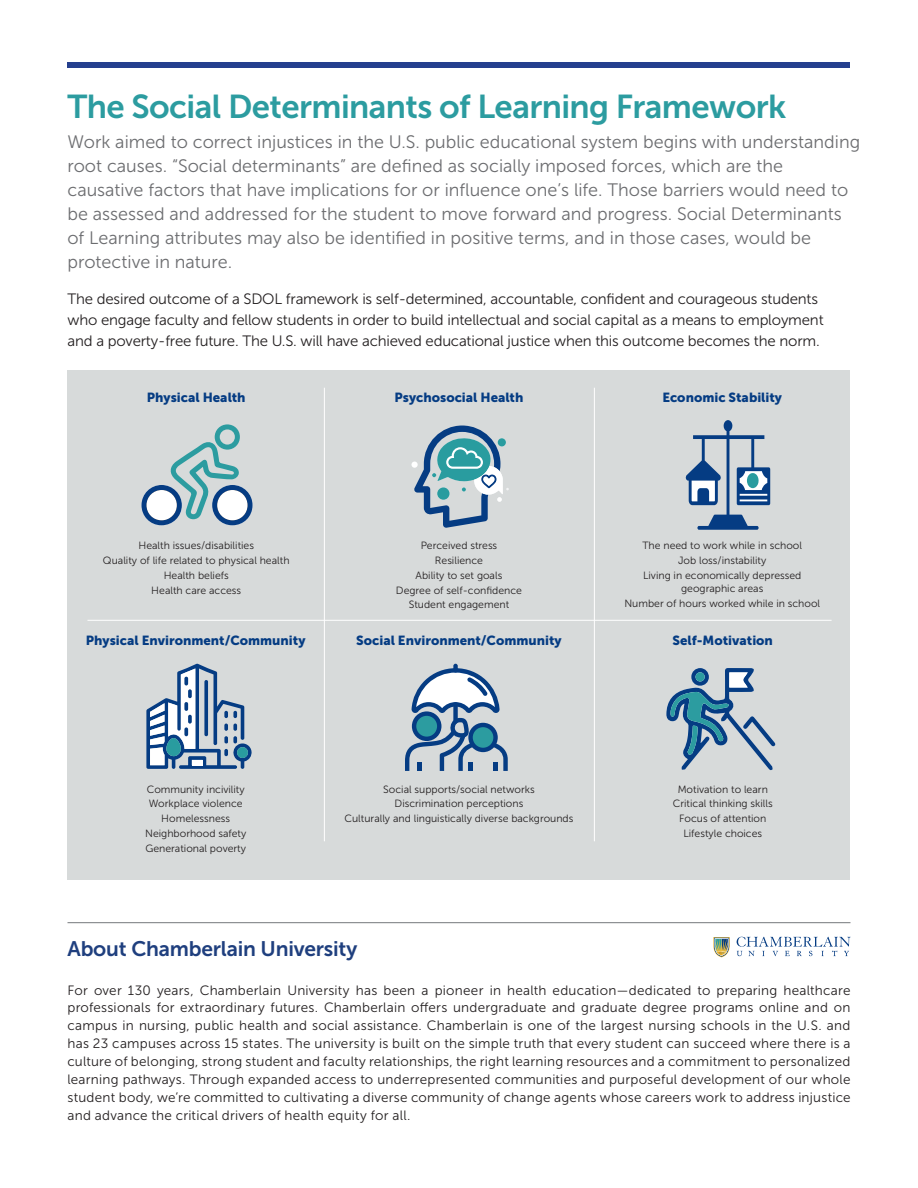
<style>
.page{position:relative;width:918px;height:1188px;background:#fff}
.page>*{position:absolute;margin:0;border:0;box-sizing:border-box;transform-origin:0 0}
.t1{font:33px "Museo Sans 700";letter-spacing:-.02em;color:#2c9ca0}
.t2{font:21px "Museo Sans 700";letter-spacing:-.01em;color:#1f3f7e}
.t3{font:18px/24px "Museo Sans 300";color:#6c6d70}
.t4{font:15px/21px "Museo Sans 300";letter-spacing:-.01em;color:#231f20}
.t5{font:13.5px/18px "Museo Sans 300";letter-spacing:.015em;color:#231f20;text-align:justify}
.t6{font:13.2px "Museo Sans 900";color:#053c83}
.t7{font:10.5px/14.9px "Museo Sans 300";color:#231f20;text-align:center}
</style>
<div class="page">
<div style="left:68px;top:370px;width:782px;height:510px;background:#d7dada"></div>
<svg style="left:141px;top:485px;width:41px;height:40px"></svg>
<svg style="left:212px;top:485px;width:41px;height:40px"></svg>
<svg style="left:169px;top:424px;width:71px;height:95px"></svg>
<div style="left:146px;top:490px;width:31px;height:30px;background:#fff;border-radius:50%"></div>
<div style="left:217px;top:490px;width:31px;height:30px;background:#fff;border-radius:50%"></div>
<svg style="left:666px;top:668px;width:110px;height:102px"></svg>
<div style="left:696px;top:672px;width:9px;height:10px;background:#2c9ca0;border-radius:50%"></div>
<svg style="left:686px;top:420px;width:84px;height:110px"></svg>
<div style="left:411px;top:462px;width:7px;height:6px;background:#fff;border-radius:50%"></div>
<svg style="left:414px;top:426px;width:95px;height:102px"></svg>
<hr style="left:87px;top:620px;width:745px;height:1px;background:#fff">
<hr style="left:324px;top:388px;width:1px;height:453px;background:#fff">
<hr style="left:594px;top:388px;width:1px;height:453px;background:#fff">
<svg style="left:405px;top:668px;width:103px;height:103px"></svg>
<div style="left:453px;top:702px;width:5px;height:22px;background:#053c83;border-radius:2px"></div>
<div style="left:453px;top:664px;width:5px;height:9px;background:#053c83;border-radius:2px"></div>
<svg style="left:146px;top:664px;width:106px;height:105px"></svg>
<hr style="left:68px;top:922px;width:782px;height:1px;background:#75787c">
<svg style="left:737px;top:937px;width:114px;height:19px"></svg>
<svg style="left:713px;top:937px;width:17px;height:20px"></svg>
<div style="left:68px;top:62px;width:782px;height:6px;background:#253f8e"></div>
<h1 class="t1" style="left:68px;top:88px;width:720px">The Social Determinants of Learning Framework</h1>
<p class="t3" style="left:68px;top:130px;width:794px">Work aimed to correct injustices in the U.S. public educational system begins with understanding root causes. “Social determinants” are defined as socially imposed forces, which are the causative factors that have implications for or influence one’s life. Those barriers would need to be assessed and addressed for the student to move forward and progress. Social Determinants of Learning attributes may also be identified in positive terms, and in those cases, would be protective in nature.</p>
<p class="t4" style="left:68px;top:288px;width:758px">The desired outcome of a SDOL framework is self-determined, accountable, confident and courageous students who engage faculty and fellow students in order to build intellectual and social capital as a means to employment and a poverty-free future. The U.S. will have achieved educational justice when this outcome becomes the norm.</p>
<p class="t6" style="left:147px;top:390px;width:100px">Physical Health</p>
<p class="t6" style="left:395px;top:390px;width:130px">Psychosocial Health</p>
<p class="t6" style="left:662px;top:390px;width:121px">Economic Stability</p>
<p class="t7" style="left:103px;top:538px;width:188px">Health issues/disabilities<br>Quality of life related to physical health<br>Health beliefs<br>Health care access</p>
<p class="t6" style="left:86px;top:633px;width:221px">Physical Environment/Community</p>
<p class="t7" style="left:396px;top:538px;width:128px">Perceived stress<br>Resilience<br>Ability to set goals<br>Degree of self-confidence<br>Student engagement</p>
<p class="t6" style="left:356px;top:633px;width:207px">Social Environment/Community</p>
<p class="t7" style="left:642px;top:538px;width:161px">The need to work while in school<br>Job loss/instability<br>Living in economically depressed</p>
<p class="t7" style="left:624px;top:581px;width:197px">geographic areas<br>Number of hours worked while in school</p>
<p class="t6" style="left:673px;top:633px;width:102px">Self-Motivation</p>
<p class="t7" style="left:145px;top:782px;width:103px">Community incivility<br>Workplace violence<br>Homelessness<br>Neighborhood safety<br>Generational poverty</p>
<p class="t7" style="left:344px;top:782px;width:231px">Social supports/social networks<br>Discrimination perceptions<br>Culturally and linguistically diverse backgrounds</p>
<p class="t7" style="left:673px;top:782px;width:101px">Motivation to learn<br>Critical thinking skills<br>Focus of attention<br>Lifestyle choices</p>
<h2 class="t2" style="left:68px;top:937px;width:291px">About Chamberlain University</h2>
<p class="t5" style="left:68px;top:981px;width:785px">For over 130 years, Chamberlain University has been a pioneer in health education—dedicated to preparing healthcare professionals for extraordinary futures. Chamberlain offers undergraduate and graduate degree programs online and on campus in nursing, public health and social assistance. Chamberlain is one of the largest nursing schools in the U.S. and has 23 campuses across 15 states. The university is built on the simple truth that every student can succeed where there is a culture of belonging, strong student and faculty relationships, the right learning resources and a commitment to personalized learning pathways. Through expanded access to underrepresented communities and purposeful development of our whole student body, we’re committed to cultivating a diverse community of change agents whose careers work to address injustice and advance the critical drivers of health equity for all.</p>
</div>
